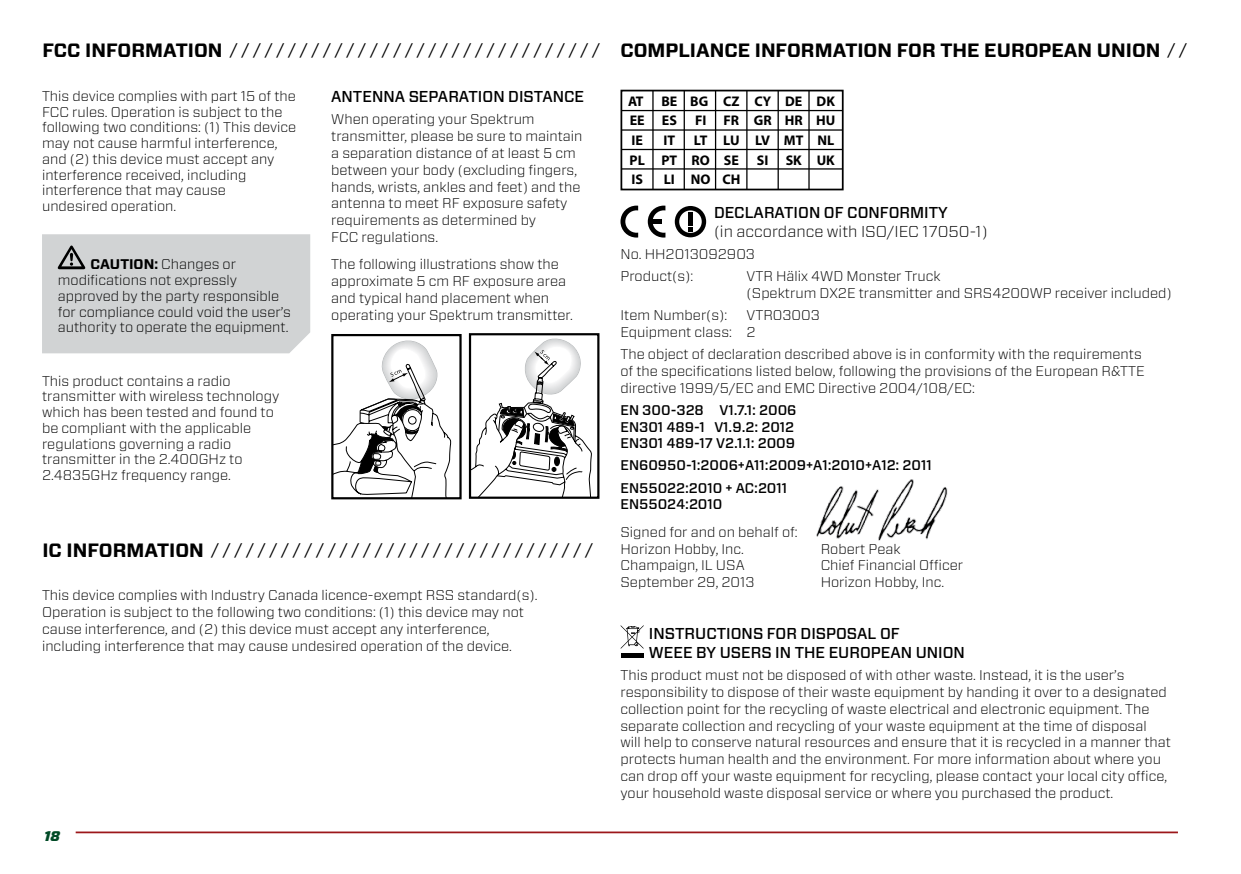
<style>
.page{position:relative;width:1241px;height:874px;background:#fff}
.page>*{position:absolute;margin:0;border:0;box-sizing:border-box;transform-origin:0 0}
.t1{font:700 19.25px "Forza";color:#000}
.t2{font:16.62px "Forza";color:#000}
.t3{font:500 15.75px/18.9px "Forza";color:#000}
.t4{font:300 15.75px "Forza";color:#000}
.t5{font:300 14px/16.8px "Forza";color:#000}
.t6{font:500 14px/16.8px "Forza";color:#000}
.t7{font:700 14px/19.6px "Myriad";color:#000}
.t8{font:700 14px "Forza";color:#000}
.t9{font:italic 900 14px "Forza";color:#004a26}
.s1{font-weight:700;font-size:19.25px}
.s2{font-weight:700}
.s3{font-weight:400;font-size:16.62px}
</style>
<div class="page">
<hr style="left:76px;top:831px;width:1101px;height:1px;background:#9c171a">
<svg style="left:334px;top:340px;width:117px;height:156px"></svg>
<div style="left:408px;top:416px;width:8px;height:8px;border:1px solid #000;border-radius:50%"></div>
<div style="left:331px;top:334px;width:130px;height:165px;border:2px solid #000"></div>
<div style="left:469px;top:333px;width:130px;height:165px;border:2px solid #000"></div>
<svg style="left:469px;top:336px;width:122px;height:162px"></svg>
<div style="left:42px;top:234px;width:268px;height:119px;background:#d1d3d4"></div>
<svg style="left:620px;top:205px;width:18px;height:32px"></svg>
<svg style="left:647px;top:205px;width:18px;height:32px"></svg>
<svg style="left:674px;top:206px;width:32px;height:31px"></svg>
<hr style="left:652px;top:91px;width:1px;height:98px;background:#000">
<hr style="left:683px;top:91px;width:1px;height:98px;background:#000">
<hr style="left:714px;top:91px;width:2px;height:98px;background:#000">
<hr style="left:746px;top:91px;width:1px;height:98px;background:#000">
<hr style="left:777px;top:91px;width:1px;height:98px;background:#000">
<hr style="left:808px;top:91px;width:1px;height:98px;background:#000">
<hr style="left:621px;top:110px;width:221px;height:1px;background:#000">
<hr style="left:621px;top:129px;width:221px;height:2px;background:#000">
<hr style="left:621px;top:149px;width:221px;height:1px;background:#000">
<hr style="left:621px;top:168px;width:221px;height:1px;background:#000">
<div style="left:620px;top:90px;width:223px;height:100px;border:2px solid #000"></div>
<img style="left:816px;top:479px;width:132px;height:62px">
<div style="left:620px;top:653px;width:23px;height:5px;background:#000"></div>
<svg style="left:620px;top:625px;width:23px;height:23px"></svg>
<p class="t2" style="left:42px;top:38px;width:559px"><span class="s1">FCC INFORMATION</span> / / / / / / / / / / / / / / / / / / / / / / / / / / / / / / / /</p>
<p class="t3" style="left:331px;top:87px;width:254px">ANTENNA SEPARATION DISTANCE</p>
<p class="t5" style="left:331px;top:111px;width:253px">When operating your Spektrum transmitter, please be sure to maintain a separation distance of at least 5 cm between your body (excluding fingers, hands, wrists, ankles and feet) and the antenna to meet RF exposure safety requirements as determined by<br>FCC regulations.</p>
<p class="t5" style="left:331px;top:255px;width:243px">The following illustrations show the approximate 5 cm RF exposure area and typical hand placement when operating your Spektrum transmitter.</p>
<p class="t5" style="left:42px;top:88px;width:255px;line-height:15.8px">This device complies with part 15 of the FCC rules. Operation is subject to the following two conditions: (1) This device may not cause harmful interference, and (2) this device must accept any interference received, including interference that may cause<br>undesired operation.</p>
<p class="t5" style="left:58px;top:256px;width:235px;line-height:15.8px;text-indent:96px"><span class="s2">:</span> Changes or modifications not expressly approved by the party responsible for compliance could void the user’s authority to operate the equipment.</p>
<p class="t8" style="left:90px;top:255px;width:48px">CAUTION</p>
<p class="t5" style="left:42px;top:372px;width:239px;line-height:15.8px">This product contains a radio transmitter with wireless technology which has been tested and found to be compliant with the applicable regulations governing a radio transmitter in the 2.400GHz to<br>2.4835GHz frequency range.</p>
<p class="t2" style="left:42px;top:537px;width:552px"><span class="s1">IC INFORMATION</span> / / / / / / / / / / / / / / / / / / / / / / / / / / / / / / / / /</p>
<p class="t5" style="left:42px;top:586px;width:497px">This device complies with Industry Canada licence-exempt RSS standard(s).<br>Operation is subject to the following two conditions: (1) this device may not cause interference, and (2) this device must accept any interference, including interference that may cause undesired operation of the device.</p>
<p class="t9" style="left:44px;top:826px;width:17px">18</p>
<h1 class="t1" style="left:620px;top:38px;width:568px">COMPLIANCE INFORMATION FOR THE EUROPEAN UNION <span class="s3">/ /</span></h1>
<p class="t7" style="left:629px;top:92px;width:207px;text-indent:32px">BE BG CZ CY DE DK<br>EE ES</p>
<p class="t7" style="left:628px;top:92px;width:17px">AT</p>
<p class="t7" style="left:695px;top:111px;width:142px">FI FR GR HR HU</p>
<p class="t7" style="left:629px;top:131px;width:206px;text-indent:64px">LT LU LV MT NL<br>PL PT RO SE</p>
<p class="t7" style="left:631px;top:131px;width:13px">IE</p>
<p class="t7" style="left:663px;top:131px;width:13px">IT</p>
<p class="t7" style="left:756px;top:150px;width:79px">SI SK UK</p>
<p class="t7" style="left:631px;top:170px;width:13px">IS</p>
<p class="t7" style="left:663px;top:170px;width:78px">LI NO CH</p>
<p class="t3" style="left:714px;top:203px;width:235px">DECLARATION OF CONFORM ITY</p>
<p class="t4" style="left:714px;top:221px;width:275px">(in accordance with ISO/IEC 17050-1)</p>
<p class="t5" style="left:620px;top:243px;width:136px;line-height:22.1px">No. HH2013092903<br>Product(s):</p>
<p class="t5" style="left:746px;top:267px;width:427px">VTR Hälix 4WD Monster Truck<br>(Spektrum DX2E transmitter and SRS4200WP receiver included)</p>
<p class="t5" style="left:620px;top:306px;width:108px">Item Number(s):</p>
<p class="t5" style="left:620px;top:306px;width:201px;text-indent:126px">VTR03003<br>Equipment class: 2</p>
<p class="t5" style="left:620px;top:345px;width:525px">The object of declaration described above is in conformity with the requirements of the specifications listed below, following the provisions of the European R&amp;TTE directive 1999/5/EC and EMC Directive 2004/108/EC:</p>
<p class="t6" style="left:620px;top:401px;width:177px">EN 300-328 V1.7.1: 2006<br>EN301 489-1 V1.9.2: 2012<br>EN301 489-17 V2.1.1: 2009</p>
<p class="t6" style="left:620px;top:454px;width:312px;line-height:22.1px">EN60950-1:2006+A11:2009+A1:2010+A12: 2011<br>EN55022:2010 + AC:2011</p>
<p class="t6" style="left:620px;top:496px;width:103px">EN55024:2010</p>
<p class="t5" style="left:620px;top:522px;width:178px">Signed for and on behalf of:<br>Horizon Hobby, Inc.<br>Champaign, IL USA<br>September 29, 2013</p>
<p class="t5" style="left:820px;top:539px;width:144px">Robert Peak<br>Chief Financial Officer<br>Horizon Hobby, Inc.</p>
<p class="t3" style="left:649px;top:624px;width:252px">INSTRUCTIONS FOR DISPOSAL OF<br>WEEE</p>
<p class="t3" style="left:696px;top:642px;width:270px">BY USERS IN THE EUROPEAN UNION</p>
<p class="t5" style="left:620px;top:666px;width:552px">This product must not be disposed of with other waste. Instead, it is the user’s responsibility to dispose of their waste equipment by handing it over to a designated collection point for the recycling of waste electrical and electronic equipment. The separate collection and recycling of your waste equipment at the time of disposal<br>will help to conserve natural resources and ensure that it is recycled in a manner that protects human health and the environment. For more information about where you can drop off your waste equipment for recycling, please contact your local city office, your household waste disposal service or where you purchased the product.</p>
</div>
